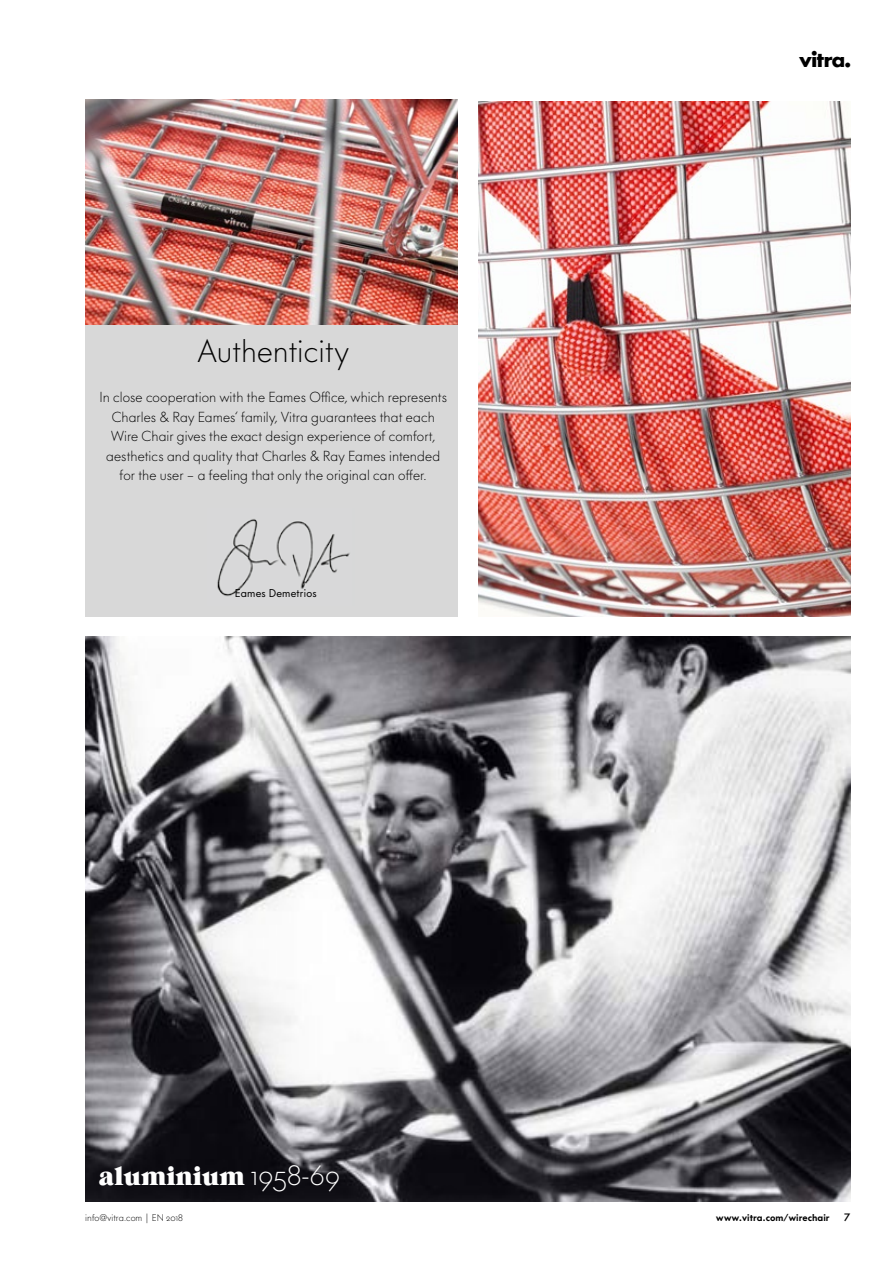
<style>
.page{position:relative;width:893px;height:1263px;background:#fff}
.page>*{position:absolute;margin:0;border:0;box-sizing:border-box;transform-origin:0 0}
.t1{font:300 30px "V Futura";letter-spacing:.005em;color:#000}
.t2{font:27px "Vitra Grouch";letter-spacing:.005em;color:#fff}
.t3{font:300 13.5px/19.5px "V Futura";letter-spacing:.01em;color:#000;text-align:center}
.t4{font:10.5px "V Futura";letter-spacing:.02em;color:#000}
.t5{font:500 10.5px "V Futura";color:#000}
.t6{font:800 9px "V Futura";letter-spacing:.005em;color:#000}
.t7{font:300 9px "V Futura";letter-spacing:.005em;color:#000}
.s1{font-family:"V Futura";font-weight:300}
</style>
<div class="page">
<div style="left:85px;top:324px;width:372px;height:293px;background:#d8d8d8"></div>
<img style="left:217px;top:519px;width:133px;height:78px">
<img style="left:85px;top:636px;width:765px;height:566px">
<img style="left:478px;top:101px;width:372px;height:516px">
<img style="left:85px;top:100px;width:372px;height:224px">
<h1 class="t1" style="left:198px;top:333px;width:152px">Authenticity</h1>
<p class="t3" style="left:99px;top:388px;width:349px">In close cooperation with the Eames Office, which represents Charles &amp; Ray Eames‘ family, Vitra guarantees that each Wire Chair gives the exact design experience of comfort, aesthetics and quality that Charles &amp; Ray Eames intended for the user – a feeling that only the original can offer.</p>
<p class="t4" style="left:235px;top:587px;width:83px">Eames Demetrios</p>
<h2 class="t2" style="left:99px;top:1159px;width:243px">aluminium <span class="s1">1958-69</span></h2>
<p class="t7" style="left:85px;top:1212px;width:99px">info@vitra.com | EN 2018</p>
<p class="t6" style="left:716px;top:1212px;width:115px">www.vitra.com/wirechair</p>
<p class="t5" style="left:844px;top:1210px;width:8px">7</p>
</div>
